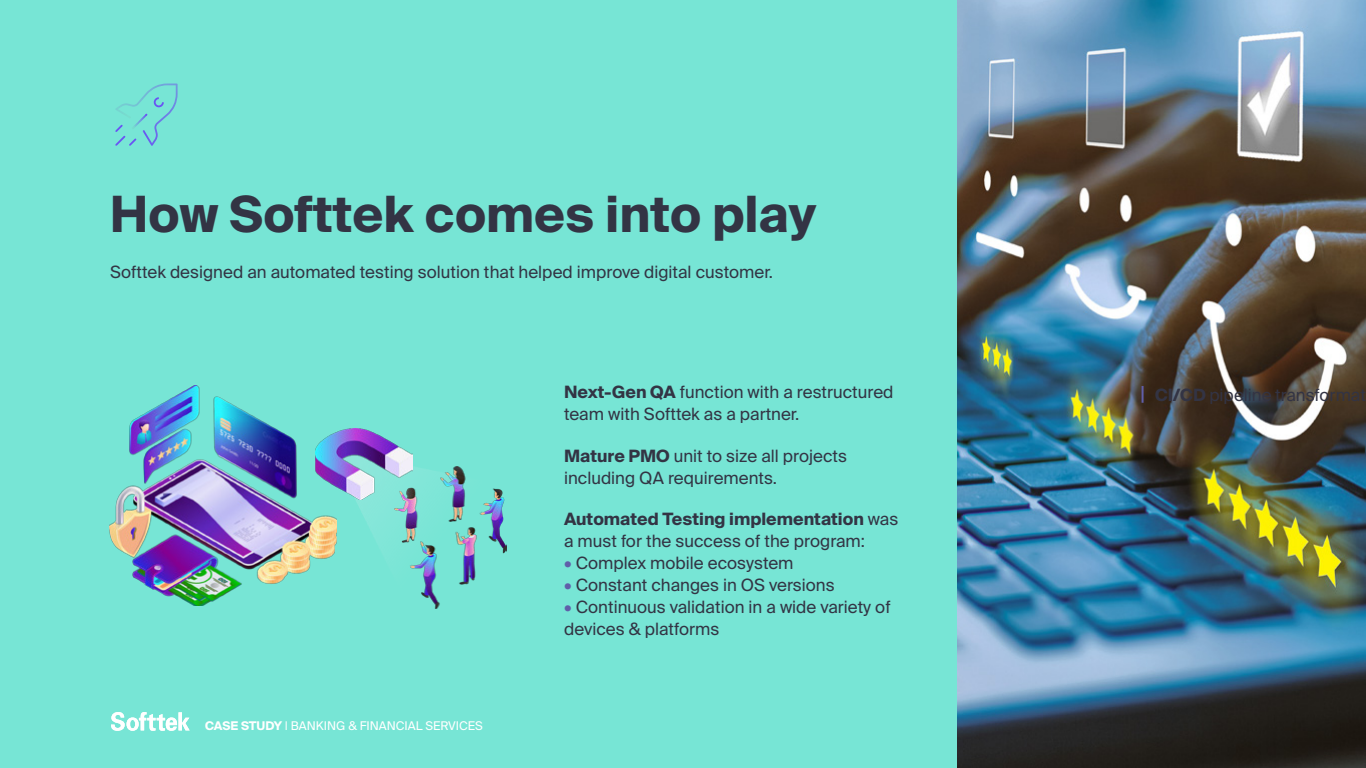
<style>
.page{position:relative;width:1366px;height:768px;background:#fff}
.page>*{position:absolute;margin:0;border:0;box-sizing:border-box;transform-origin:0 0}
.t1{font:700 50px "Suisse Intl";color:#333444}
.t2{font:17px/22px "Suisse Intl";color:#333444}
.t3{font:12px "Suisse Intl";color:#fff}
.s1{font-weight:700}
.s2{color:#605ea9}
</style>
<div class="page">
<div style="left:0;top:0;width:959px;height:768px;background:#77e5d5"></div>
<img style="left:957px;top:0;width:409px;height:768px">
<svg style="left:115px;top:84px;width:63px;height:62px"></svg>
<svg style="left:111px;top:712px;width:79px;height:19px"></svg>
<img style="left:109px;top:386px;width:221px;height:220px">
<img style="left:421px;top:488px;width:85px;height:121px">
<img style="left:330px;top:466px;width:156px;height:126px">
<img style="left:316px;top:429px;width:97px;height:71px">
<svg style="left:1142px;top:386px;width:2px;height:17px"></svg>
<p class="t1" style="left:110px;top:186px;width:708px">How Softtek comes into play</p>
<p class="t2" style="left:110px;top:261px;width:664px">Softtek designed an automated testing solution that helped improve digital customer.</p>
<p class="t3" style="left:205px;top:719px;width:279px"><span class="s1">CASE STUDY</span> | BANKING &amp; FINANCIAL SERVICES</p>
<p class="t2" style="left:564px;top:381px;width:331px"><span class="s1">Next-Gen QA</span> function with a restructured team with Softtek as a partner.</p>
<p class="t2" style="left:564px;top:445px;width:284px"><span class="s1">Mature PMO</span> unit to size all projects including QA requirements.</p>
<p class="t2" style="left:564px;top:508px;width:336px"><span class="s1">Automated Testing implementation</span> was a must for the success of the program:</p>
<p class="t2" style="left:564px;top:552px;width:231px"><span class="s2">•</span> Complex mobile ecosystem</p>
<p class="t2" style="left:564px;top:574px;width:272px"><span class="s2">•</span> Constant changes in OS versions</p>
<p class="t2" style="left:564px;top:596px;width:328px"><span class="s2">•</span> Continuous validation in a wide variety of devices &amp; platforms</p>
<p class="t2" style="left:1155px;top:384px;width:212px"><span class="s1">CI/CD</span> pipeline transformat</p>
</div>
